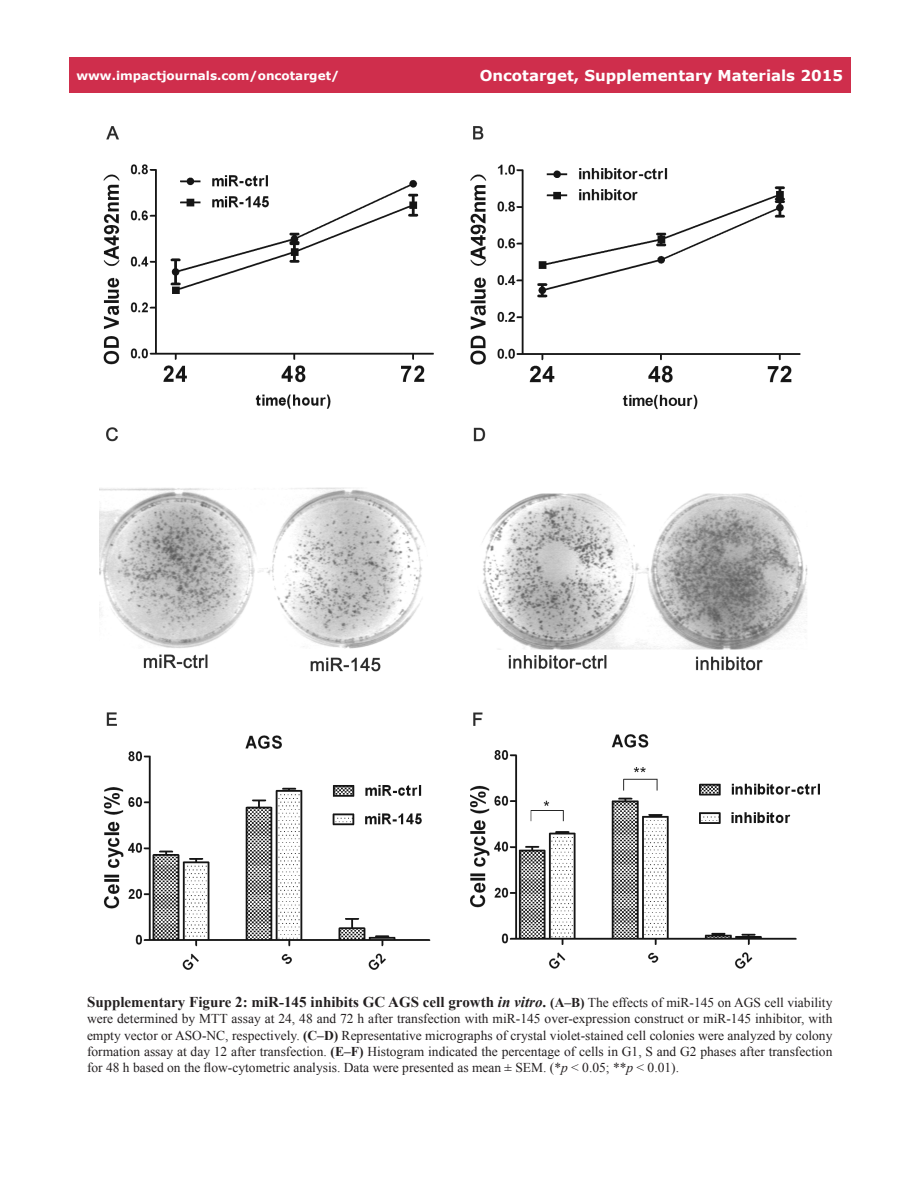
<style>
.page{position:relative;width:918px;height:1188px;background:#fff}
.page>*{position:absolute;margin:0;border:0;box-sizing:border-box;transform-origin:0 0}
.FigureText{font:700 15px "Times New Roman";color:#231f20}
.t1{font:700 15px "Verdana";color:#fff}
.FigureText-2{font:13.5px/16.2px "Times New Roman";color:#231f20;text-align:justify}
.t2{font:700 12px "Verdana";color:#fff}
.s1{font-style:italic}
.s2{font-size:13.5px}
.s3{font-weight:400;font-size:13.5px}
.s4{font-weight:700}
</style>
<div class="page">
<div style="left:69px;top:57px;width:781px;height:36px;background:#cf2e4c"></div>
<img style="left:100px;top:127px;width:720px;height:843px">
<p class="t2" style="left:76px;top:67px;width:264px">www.impactjournals.com/oncotarget/</p>
<p class="t1" style="left:480px;top:65px;width:365px">Oncotarget, Supplementary Materials 2015</p>
<p class="FigureText" style="left:87px;top:992px;width:747px">Supplementary Figure 2: miR-145 inhibits GC AGS cell growth <span class="s1">in vitro</span>. <span class="s2">(A–B)</span> <span class="s3">The effects of miR-145 on AGS cell viability</span></p>
<p class="FigureText-2" style="left:87px;top:1011px;width:747px">were determined by MTT assay at 24, 48 and 72 h after transfection with miR-145 over-expression construct or miR-145 inhibitor, with empty vector or ASO-NC, respectively. <span class="s4">(C–D)</span> Representative micrographs of crystal violet-stained cell colonies were analyzed by colony formation assay at day 12 after transfection. <span class="s4">(E–F)</span> Histogram indicated the percentage of cells in G1, S and G2 phases after transfection for 48 h based on the flow-cytometric analysis. Data were presented as mean ± SEM. (*<span class="s1">p</span> &lt; 0.05; **<span class="s1">p</span> &lt; 0.01).</p>
</div>
